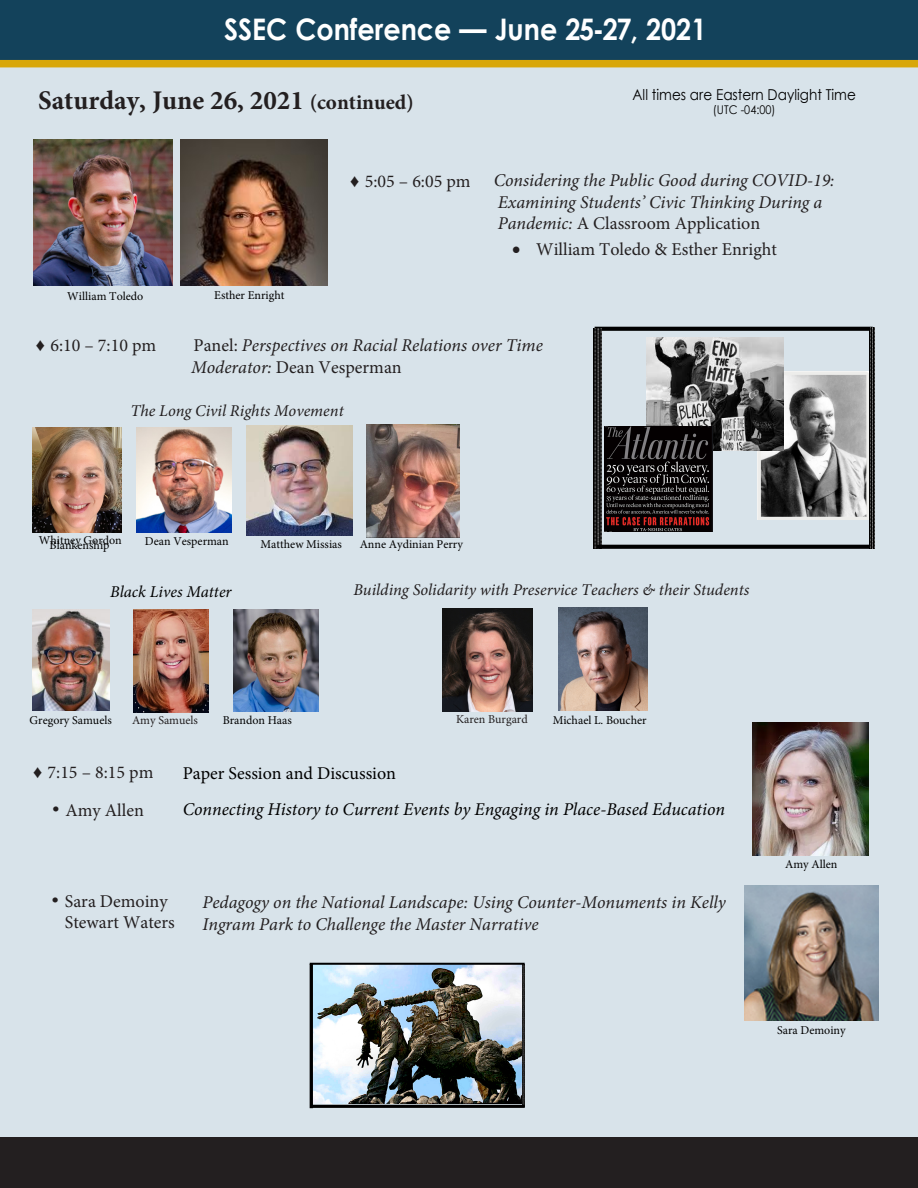
<style>
.page{position:relative;width:918px;height:1188px;background:#fff}
.page>*{position:absolute;margin:0;border:0;box-sizing:border-box;transform-origin:0 0}
.t1{font:700 29.7px "Century Gothic";color:#fff;scale:.91 1}
.t2{font:700 27px "Minion Pro";color:#231f20}
.t3{font:italic 18px/21.6px "Minion Pro";color:#231f20}
.t4{font:18px/21.5px "Minion Pro";color:#231f20}
.t5{font:italic 18px "Minion Pro";color:#000}
.t6{font:18px "Minion Pro";color:#000}
.t7{font:italic 16.5px "Minion Pro";color:#221e1f}
.t8{font:italic 16.5px "Minion Pro";color:#000}
.t9{font:15px "Century Gothic";color:#000;scale:.91 1}
.t10{font:12px "Minion Pro";color:#000}
.t11{font:12px "Minion Pro";color:#231f20}
.t12{font:12px "Century Gothic";color:#000;scale:.91 1}
.s1{font-style:inherit}
.s2{font-size:21px}
.s3{font-family:"Impact"}
.s4{font-style:normal}
</style>
<div class="page">
<div style="left:0;top:5px;width:918px;height:1180px;background:#d8e3ea"></div>
<div style="left:0;top:1137px;width:918px;height:51px;background:#231f20"></div>
<svg style="left:0;top:0;width:918px;height:67px;background:#274c52"></svg>
<img style="left:34px;top:139px;width:139px;height:146px">
<img style="left:180px;top:139px;width:147px;height:146px">
<img style="left:33px;top:428px;width:89px;height:104px">
<img style="left:234px;top:609px;width:85px;height:103px">
<img style="left:367px;top:424px;width:92px;height:113px">
<img style="left:247px;top:425px;width:106px;height:111px">
<img style="left:32px;top:609px;width:78px;height:101px">
<img style="left:136px;top:427px;width:96px;height:105px">
<img style="left:752px;top:723px;width:116px;height:132px">
<img style="left:744px;top:886px;width:135px;height:134px">
<img style="left:313px;top:964px;width:209px;height:140px">
<img style="left:522px;top:964px;width:2px;height:142px">
<hr style="left:311px;top:964px;width:1px;height:144px;background:#000">
<hr style="left:310px;top:963px;width:215px;height:1px;background:#000">
<hr style="left:311px;top:1106px;width:214px;height:1px;background:#000">
<img style="left:758px;top:372px;width:111px;height:147px">
<img style="left:646px;top:337px;width:137px;height:114px">
<img style="left:604px;top:426px;width:108px;height:105px">
<hr style="left:595px;top:328px;width:278px;height:2px;background:#000">
<img style="left:594px;top:328px;width:7px;height:220px">
<hr style="left:597px;top:546px;width:276px;height:2px;background:#000">
<img style="left:869px;top:327px;width:6px;height:222px">
<img style="left:133px;top:609px;width:76px;height:103px">
<img style="left:443px;top:608px;width:89px;height:103px">
<img style="left:559px;top:607px;width:89px;height:104px">
<p class="t1" style="left:224px;top:6px;width:532px">SSEC Conference — June <span class="s1">25-27</span>, 20<span class="s1">21</span></p>
<p class="t2" style="left:38px;top:82px;width:377px">Saturday, June 26, 2021 <span class="s2">(continued)</span></p>
<p class="t9" style="left:633px;top:84px;width:247px">All times are Eastern Daylight Time</p>
<p class="t12" style="left:713px;top:101px;width:70px">(UTC -04:00)</p>
<p class="t10" style="left:67px;top:289px;width:78px">William Toledo</p>
<p class="t10" style="left:214px;top:288px;width:72px">Esther Enright</p>
<p class="t4" style="left:349px;top:170px;width:123px"><span class="s3">♦</span> 5:05 – 6:05 pm</p>
<p class="t3" style="left:494px;top:170px;width:342px">Considering the Public Good during COVID-19:<br>Examining Students’ Civic Thinking During a<br>Pandemic: <span class="s4">A Classroom Application</span></p>
<p class="t4" style="left:512px;top:239px;width:266px">• William Toledo &amp; Esther Enright</p>
<p class="t4" style="left:35px;top:335px;width:123px"><span class="s3">♦</span> 6:10 – 7:10 pm</p>
<p class="t3" style="left:191px;top:334px;width:353px"><span class="s4">Panel:</span> Perspectives on Racial Relations over Time<br>Moderator: <span class="s4">Dean Vesperman</span></p>
<p class="t7" style="left:130px;top:399px;width:215px">The Long Civil Rights Movement</p>
<p class="t10" style="left:39px;top:532px;width:85px">Whitney Gordon</p>
<p class="t10" style="left:50px;top:537px;width:61px">Blankenship</p>
<p class="t10" style="left:145px;top:533px;width:85px">Dean Vesperman</p>
<p class="t10" style="left:261px;top:536px;width:83px">Matthew Missias</p>
<p class="t10" style="left:360px;top:537px;width:105px">Anne Aydinian Perry</p>
<p class="t8" style="left:110px;top:580px;width:123px">Black Lives Matter</p>
<p class="t7" style="left:353px;top:578px;width:398px">Building Solidarity with Preservice Teachers &amp; their Students</p>
<p class="t10" style="left:30px;top:712px;width:84px">Gregory Samuels</p>
<p class="t11" style="left:132px;top:712px;width:68px">Amy Samuels</p>
<p class="t10" style="left:223px;top:712px;width:71px">Brandon Haas</p>
<p class="t11" style="left:456px;top:712px;width:73px">Karen Burgard</p>
<p class="t10" style="left:553px;top:712px;width:96px">Michael L. Boucher</p>
<p class="t4" style="left:32px;top:762px;width:123px"><span class="s3">♦</span> 7:15 – 8:15 pm</p>
<p class="t4" style="left:53px;top:799px;width:93px"><span class="s3">•</span> Amy Allen</p>
<p class="t6" style="left:183px;top:761px;width:215px">Paper Session and Discussion</p>
<p class="t5" style="left:183px;top:797px;width:544px">Connecting History to Current Events by Engaging in Place-Based Education</p>
<p class="t4" style="left:65px;top:891px;width:111px;text-indent:-13px"><span class="s3">•</span> Sara Demoiny<br>Stewart Waters</p>
<p class="t3" style="left:202px;top:892px;width:525px">Pedagogy on the National Landscape: Using Counter-Monuments in Kelly<br>Ingram Park to Challenge the Master Narrative</p>
<p class="t10" style="left:785px;top:856px;width:54px">Amy Allen</p>
<p class="t10" style="left:777px;top:1022px;width:70px">Sara Demoiny</p>
</div>
